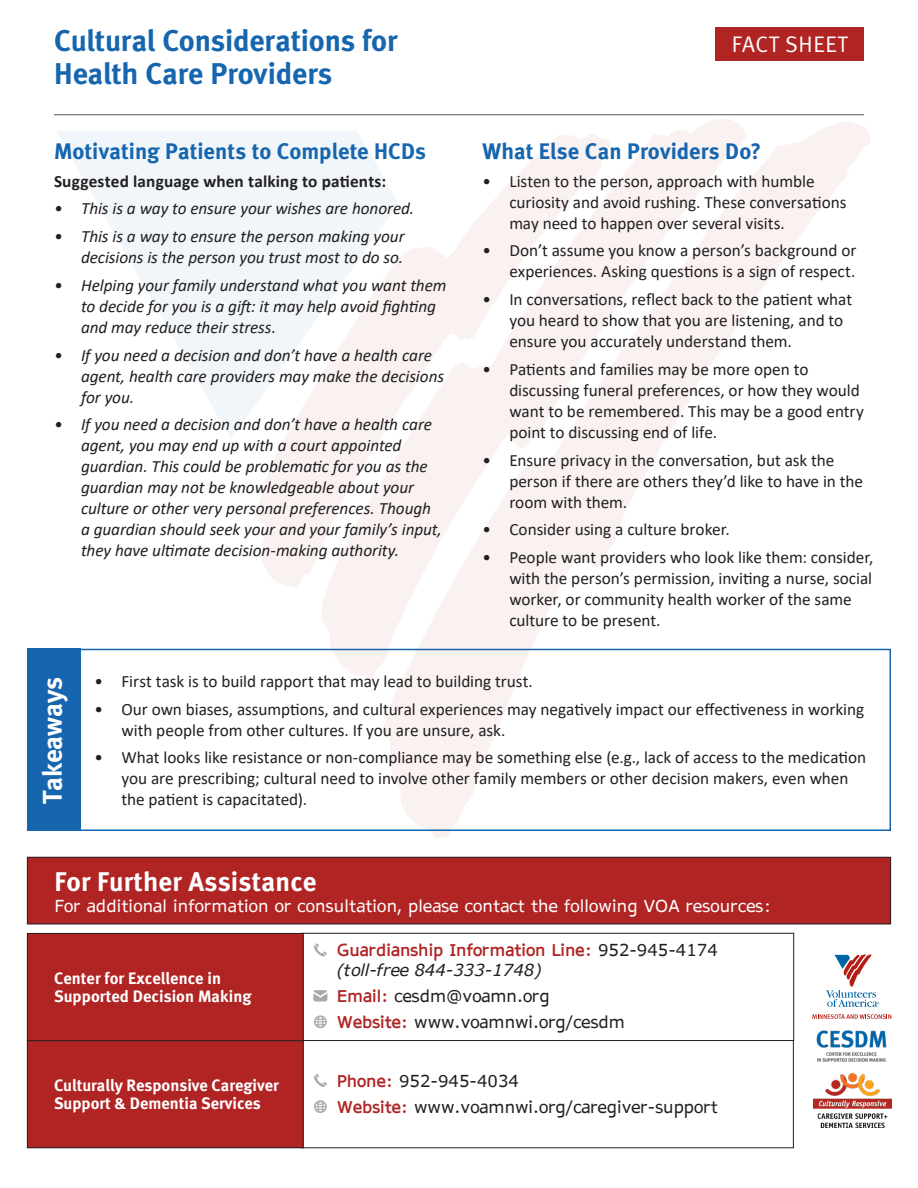
<style>
.page{position:relative;width:918px;height:1188px;background:#fff}
.page>*{position:absolute;margin:0;border:0;box-sizing:border-box;transform-origin:0 0}
.t1{font:30px/33px "Meta Bold LF";letter-spacing:-.005em;color:#1665af}
.t2{font:27px "Meta Bold LF";letter-spacing:.01em;color:#fff}
.t3{font:22.5px "Meta Bold LF";color:#1665af}
.t4{font:22.5px "Meta Normal LF";letter-spacing:.025em;color:#fff}
.t5{font:17.25px/21px "Calibri";letter-spacing:-.005em;color:#231f20}
.t6{font:italic 17.25px/21px "Calibri";letter-spacing:-.005em;color:#231f20}
.t7{font:700 17.25px "Calibri";letter-spacing:.01em;color:#231f20}
.t8{font:16.5px/26.2px "AP Hont";color:#231f20}
.t9{font:16.5px/18px "Meta Bold LF";color:#fff}
.t10{font:16.5px "AP Hont";letter-spacing:.01em;color:#fff}
.t11{font:700 16.5px/19.5px "AP Hont";color:#b12424}
.s1{font-weight:400;color:#231f20}
.s2{font-weight:400;font-style:italic;color:#231f20}
.s3{font-weight:700;color:#b12424}
</style>
<div class="page">
<hr style="left:54px;top:114px;width:810px;height:1px;background:#57585a">
<div style="left:716px;top:27px;width:148px;height:34px;background:#b12424"></div>
<div style="left:301px;top:933px;width:493px;height:108px;border:1px solid #231f20"></div>
<div style="left:27px;top:1041px;width:276px;height:107px;background:#b12424"></div>
<div style="left:27px;top:1040px;width:277px;height:108px;border:1px solid #231f20"></div>
<div style="left:27px;top:857px;width:864px;height:67px;background:#b12424"></div>
<div style="left:27px;top:857px;width:864px;height:67px;border:1px solid #231f20"></div>
<div style="left:27px;top:933px;width:276px;height:108px;background:#b12424"></div>
<div style="left:27px;top:933px;width:277px;height:108px;border:1px solid #231f20"></div>
<svg style="left:314px;top:943px;width:13px;height:14px"></svg>
<svg style="left:314px;top:1074px;width:13px;height:13px"></svg>
<svg style="left:313px;top:990px;width:14px;height:11px"></svg>
<svg style="left:314px;top:1015px;width:13px;height:13px"></svg>
<svg style="left:314px;top:1100px;width:13px;height:13px"></svg>
<svg style="left:826px;top:954px;width:53px;height:53px"></svg>
<svg style="left:812px;top:1014px;width:79px;height:5px"></svg>
<img style="left:813px;top:1073px;width:78px;height:54px">
<img style="left:816px;top:1030px;width:71px;height:32px">
<img style="left:57px;top:120px;width:814px;height:718px">
<div style="left:27px;top:649px;width:864px;height:182px;border:2px solid #1665af"></div>
<div style="left:27px;top:649px;width:54px;height:182px;background:#1665af"></div>
<p class="t1" style="left:54px;top:24px;width:345px">Cultural Considerations for<br>Health Care Providers</p>
<p class="t3" style="left:54px;top:138px;width:373px">Motivating Patients to Complete HCDs</p>
<p class="t7" style="left:54px;top:169px;width:334px">Suggested language when talking to patients:</p>
<p class="t6" style="left:54px;top:198px;width:362px">• This is a way to ensure your wishes are honored.</p>
<p class="t6" style="left:54px;top:225px;width:352px;text-align:right">• This is a way to ensure the person making your decisions is the person you trust most to do so.</p>
<p class="t6" style="left:81px;top:274px;width:367px;text-indent:-27px">• Helping your family understand what you want them to decide for you is a gift: it may help avoid fighting and may reduce their stress.</p>
<p class="t6" style="left:81px;top:344px;width:365px;text-indent:-27px">• If you need a decision and don’t have a health care agent, health care providers may make the decisions for you.</p>
<p class="t6" style="left:81px;top:414px;width:362px;text-indent:-27px">• If you need a decision and don’t have a health care agent, you may end up with a court appointed guardian. This could be problematic for you as the guardian may not be knowledgeable about your culture or other very personal preferences. Though a guardian should seek your and your family’s input, they have ultimate decision-making authority.</p>
<h3 class="t4" style="left:732px;top:32px;width:117px">FACT SHEET</h3>
<p class="t3" style="left:482px;top:138px;width:280px">What Else Can Providers Do?</p>
<p class="t5" style="left:509px;top:170px;width:339px;text-indent:-27px">• Listen to the person, approach with humble curiosity and avoid rushing. These conversations may need to happen over several visits.</p>
<p class="t5" style="left:482px;top:240px;width:376px;text-align:right">• Don’t assume you know a person’s background or experiences. Asking questions is a sign of respect.</p>
<p class="t5" style="left:509px;top:289px;width:344px;text-indent:-27px">• In conversations, reflect back to the patient what you heard to show that you are listening, and to ensure you accurately understand them.</p>
<p class="t5" style="left:509px;top:358px;width:356px;text-indent:-27px">• Patients and families may be more open to discussing funeral preferences, or how they would want to be remembered. This may be a good entry point to discussing end of life.</p>
<p class="t5" style="left:509px;top:449px;width:355px;text-indent:-27px">• Ensure privacy in the conversation, but ask the person if there are others they’d like to have in the room with them.</p>
<p class="t5" style="left:482px;top:519px;width:249px">• Consider using a culture broker.</p>
<p class="t5" style="left:509px;top:547px;width:366px;text-indent:-27px">• People want providers who look like them: consider, with the person’s permission, inviting a nurse, social worker, or community health worker of the same culture to be present.</p>
<p class="t2" style="left:37px;top:804px;width:129px;rotate:-90deg">Takeaways</p>
<p class="t5" style="left:94px;top:670px;width:440px">• First task is to build rapport that may lead to building trust.</p>
<p class="t5" style="left:122px;top:698px;width:744px;text-indent:-27px">• Our own biases, assumptions, and cultural experiences may negatively impact our effectiveness in working with people from other cultures. If you are unsure, ask.</p>
<p class="t5" style="left:94px;top:747px;width:773px;text-align:center">• What looks like resistance or non-compliance may be something else (e.g., lack of access to the medication you are prescribing; cultural need to involve other family members or other decision makers, even when</p>
<p class="t5" style="left:122px;top:789px;width:187px">the patient is capacitated).</p>
<h2 class="t2" style="left:54px;top:865px;width:264px">For Further Assistance</h2>
<p class="t10" style="left:54px;top:894px;width:718px">For additional information or consultation, please contact the following VOA resources:</p>
<p class="t9" style="left:54px;top:969px;width:199px">Center for Excellence in<br>Supported Decision Making</p>
<p class="t9" style="left:54px;top:1077px;width:226px">Culturally Responsive Caregiver<br>Support &amp; Dementia Services</p>
<p class="t11" style="left:337px;top:940px;width:383px">Guardianship Information Line: <span class="s1">952-945-4174 </span><span class="s2">(toll-free 844-333-1748)</span></p>
<p class="t8" style="left:337px;top:982px;width:290px"><span class="s3">Email:</span> cesdm@voamn.org<br><span class="s3">Website:</span> www.voamnwi.org/cesdm</p>
<p class="t8" style="left:337px;top:1067px;width:382px"><span class="s3">Phone:</span> 952-945-4034<br><span class="s3">Website:</span> www.voamnwi.org/caregiver-support</p>
</div>
